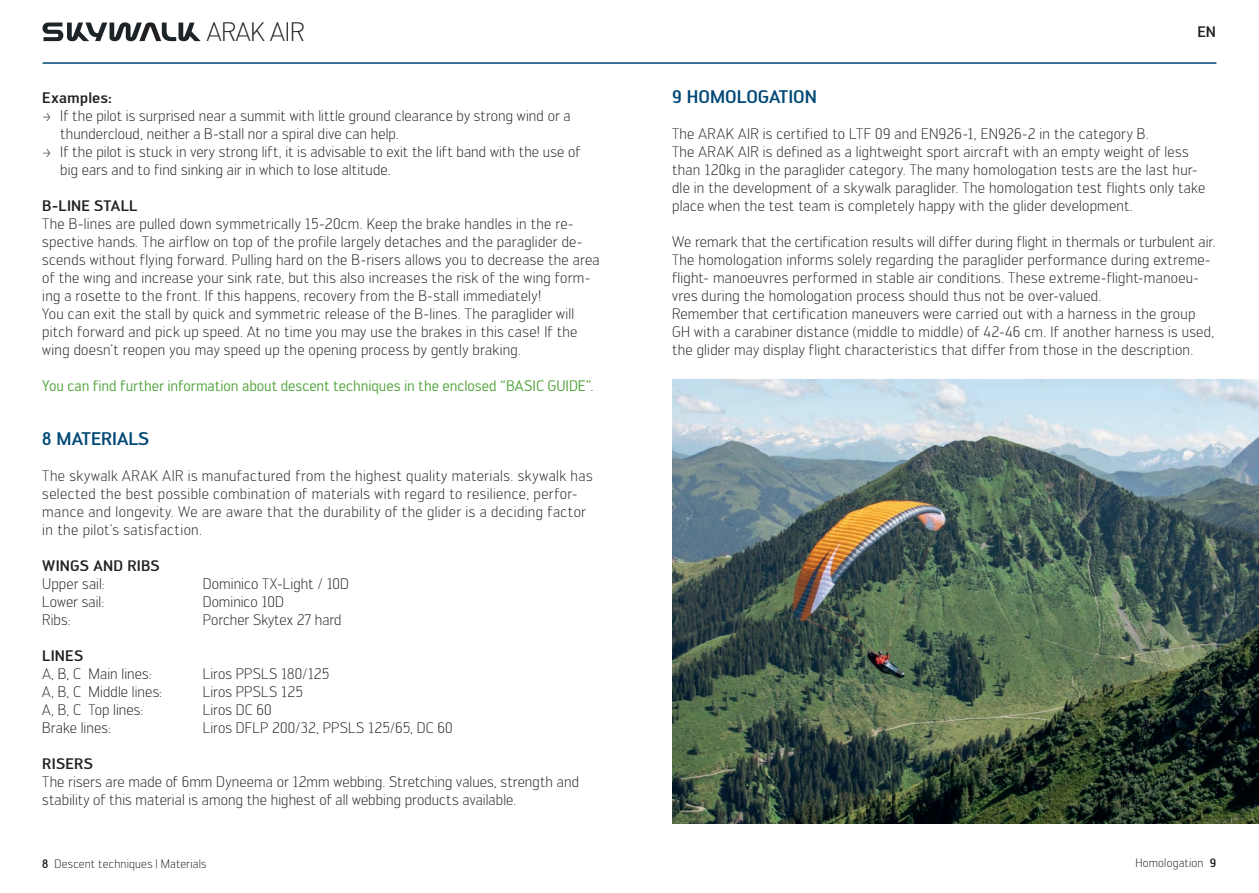
<style>
.page{position:relative;width:1259px;height:893px;background:#fff}
.page>*{position:absolute;margin:0;border:0;box-sizing:border-box;transform-origin:0 0}
.t1{font:300 26.25px "Engel";color:#231f20}
.t2{font:500 18px "Engel";color:#004876}
.t3{font:300 15px/18px "Engel";letter-spacing:.015em;color:#231f20}
.t4{font:15px "Engel";letter-spacing:-.005em;color:#52a43d}
.t5{font:500 15px "Engel";letter-spacing:.01em;color:#231f20}
.t6{font:300 12px "Engel";letter-spacing:.015em;color:#231f20}
.s1{font-weight:500}
</style>
<div class="page">
<svg style="left:43px;top:22px;width:158px;height:19px"></svg>
<hr style="left:43px;top:62px;width:586px;height:2px;background:#004977">
<hr style="left:629px;top:62px;width:587px;height:2px;background:#004977">
<img style="left:672px;top:379px;width:587px;height:444px">
<h1 class="t1" style="left:207px;top:17px;width:99px">ARAK AIR</h1>
<p class="t5" style="left:1197px;top:23px;width:20px">EN</p>
<p class="t5" style="left:42px;top:89px;width:71px">Examples:</p>
<p class="t3" style="left:42px;top:107px;width:530px">&gt; If the pilot is surprised near a summit with little ground clearance by strong wind or a</p>
<p class="t3" style="left:60px;top:125px;width:340px">thundercloud, neither a B-stall nor a spiral dive can help.</p>
<p class="t3" style="left:42px;top:143px;width:539px">&gt; If the pilot is stuck in very strong lift, it is advisable to exit the lift band with the use of</p>
<p class="t3" style="left:60px;top:161px;width:332px">big ears and to find sinking air in which to lose altitude.</p>
<p class="t5" style="left:42px;top:197px;width:97px">B-LINE STALL</p>
<p class="t3" style="left:42px;top:215px;width:559px">The B-lines are pulled down symmetrically 15-20cm. Keep the brake handles in the re&shy;spective hands. The airflow on top of the profile largely detaches and the paraglider de&shy;scends without flying forward. Pulling hard on the B-risers allows you to decrease the area of the wing and increase your sink rate, but this also increases the risk of the wing form&shy;ing a rosette to the front. If this happens, recovery from the B-stall immediately!<br>You can exit the stall by quick and symmetric release of the B-lines. The paraglider will pitch forward and pick up speed. At no time you may use the brakes in this case! If the wing doesn’t reopen you may speed up the opening process by gently braking.</p>
<p class="t4" style="left:42px;top:377px;width:553px">You can find further information about descent techniques in the enclosed “BASIC GUIDE”.</p>
<p class="t2" style="left:42px;top:428px;width:108px">8 MATERIALS</p>
<p class="t3" style="left:42px;top:467px;width:552px">The skywalk ARAK AIR is manufactured from the highest quality materials. skywalk has selected the best possible combination of materials with regard to resilience, perfor&shy;mance and longevity. We are aware that the durability of the glider is a deciding factor in the pilot’s satisfaction.</p>
<p class="t5" style="left:42px;top:557px;width:119px">WINGS AND RIBS</p>
<p class="t3" style="left:42px;top:575px;width:64px;text-align:justify">Upper sail:<br>Lower sail:<br>Ribs:</p>
<p class="t5" style="left:42px;top:647px;width:43px">LINES</p>
<p class="t3" style="left:42px;top:665px;width:121px">A, B, C Main lines:<br>A, B, C Middle lines:<br>A, B, C Top lines:<br>Brake lines:</p>
<p class="t3" style="left:203px;top:575px;width:148px">Dominico TX-Light / 10D<br>Dominico 10D<br>Porcher Skytex 27 hard</p>
<p class="t3" style="left:203px;top:665px;width:251px">Liros PPSLS 180/125<br>Liros PPSLS 125<br>Liros DC 60<br>Liros DFLP 200/32, PPSLS 125/65, DC 60</p>
<p class="t5" style="left:42px;top:755px;width:52px">RISERS</p>
<p class="t3" style="left:42px;top:773px;width:538px">The risers are made of 6mm Dyneema or 12mm webbing. Stretching values, strength and stability of this material is among the highest of all webbing products available.</p>
<p class="t2" style="left:672px;top:86px;width:146px">9 HOMOLOGATION</p>
<p class="t3" style="left:672px;top:125px;width:535px">The ARAK AIR is certified to LTF 09 and EN926-1, EN926-2 in the category B.<br>The ARAK AIR is defined as a lightweight sport aircraft with an empty weight of less than 120kg in the paraglider category. The many homologation tests are the last hur&shy;dle in the development of a skywalk paraglider. The homologation test flights only take place when the test team is completely happy with the glider development.</p>
<p class="t3" style="left:672px;top:233px;width:545px">We remark that the certification results will differ during flight in thermals or turbulent air.<br>The homologation informs solely regarding the paraglider performance during extreme&shy;flight- manoeuvres performed in stable air conditions. These extreme-flight-manoeu&shy;vres during the homologation process should thus not be over-valued.<br>Remember that certification maneuvers were carried out with a harness in the group GH with a carabiner distance (middle to middle) of 42-46 cm. If another harness is used, the glider may display flight characteristics that differ from those in the description.</p>
<p class="t6" style="left:42px;top:856px;width:166px"><span class="s1">8</span> Descent techniques | Materials</p>
<p class="t6" style="left:1135px;top:856px;width:83px">Homologation <span class="s1">9</span></p>
</div>
